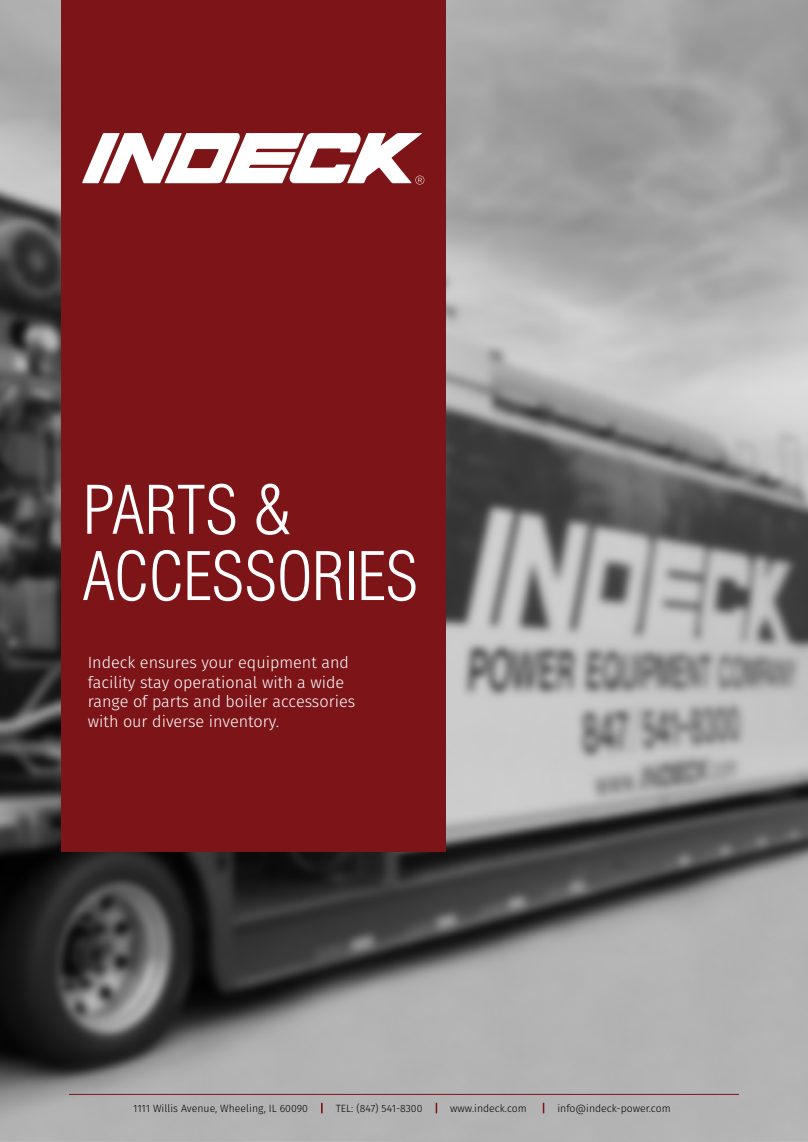
<style>
.page{position:relative;width:808px;height:1142px;background:#fff}
.page>*{position:absolute;margin:0;border:0;box-sizing:border-box;transform-origin:0 0}
.t1{font:300 condensed 65.25px/66.2px "Helvetica";letter-spacing:-.01em;color:#fff}
.t2{font:300 16.25px/19.5px "Fira Sans";color:#fff}
.t3{font:300 10.5px "Fira Sans";color:#000}
.s1{color:#d1d1d1}
</style>
<div class="page">
<img style="left:0;top:0;width:807px;height:1142px">
<div style="left:61px;top:0;width:384px;height:851px;background:#7d1518"></div>
<svg style="left:82px;top:133px;width:342px;height:51px"></svg>
<hr style="left:69px;top:1094px;width:669px;height:1px;background:#7d1518">
<svg style="left:435px;top:1103px;width:2px;height:10px"></svg>
<svg style="left:542px;top:1103px;width:2px;height:10px"></svg>
<h1 class="t1" style="left:82px;top:476px;width:337px">PARTS &amp;<br>ACCESSORIES</h1>
<p class="t2" style="left:88px;top:653px;width:269px">Indeck ensures your equipment and facility stay operational with a wide range of parts and boiler accessories with our diverse inventory.</p>
<p class="t3" style="left:133px;top:1100px;width:395px">1111 Willis Avenue, Wheeling, IL 60090 <span class="s1">|</span> TEL: (847) 541-8300 <span class="s1">|</span> www.indeck.com</p>
<p class="t3" style="left:541px;top:1100px;width:131px"><span class="s1">|</span> info@indeck-power.com</p>
</div>
